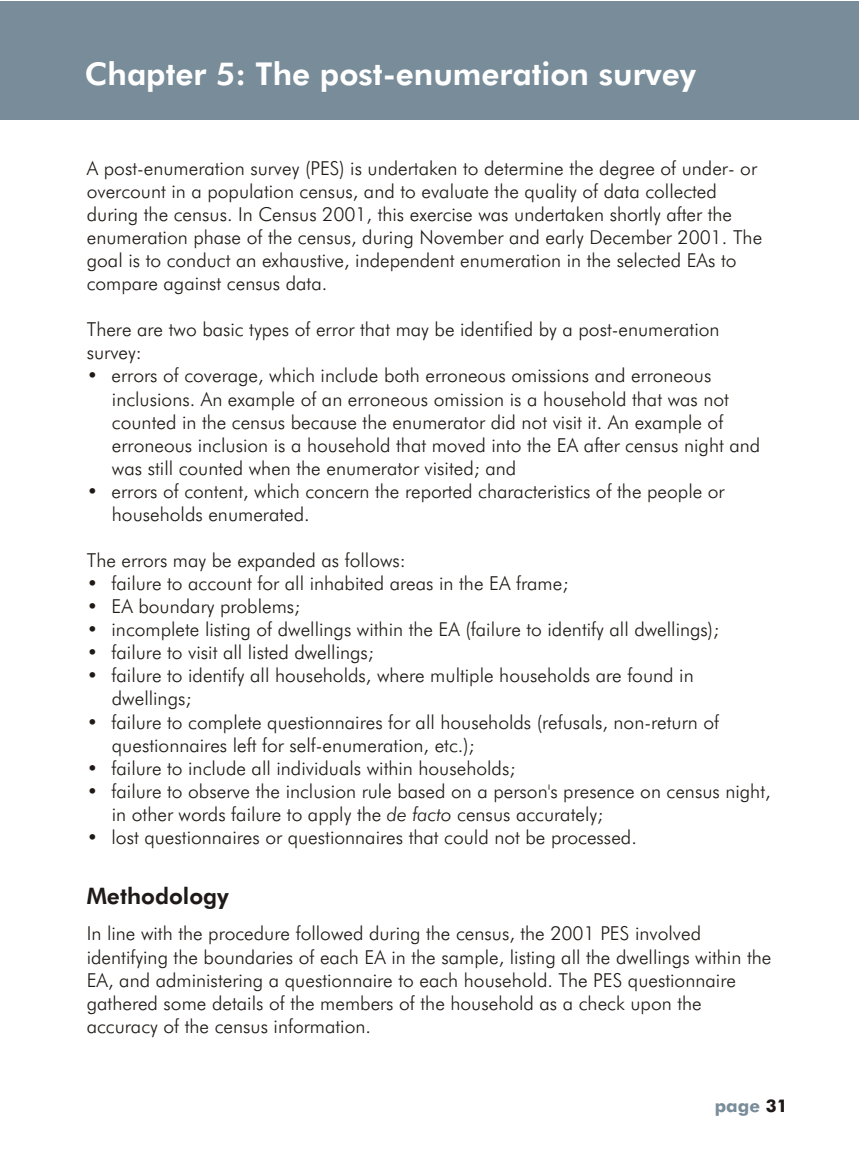
<style>
.page{position:relative;width:860px;height:1162px;background:#fff}
.page>*{position:absolute;margin:0;border:0;box-sizing:border-box;transform-origin:0 0}
.t1{font:31.5px "Futura Hv BT";color:#fff}
.t2{font:22.75px "Futura Hv BT";color:#1f1a17}
.t3{font:19.25px/23.1px "Futura Lt BT";color:#1f1a17}
.t4{font:700 17.5px "Futura Md BT";color:#788c99}
.s1{font-style:italic}
.s2{color:#1f1a17}
</style>
<div class="page">
<div style="left:0;top:1px;width:858px;height:119px;background:#788c99"></div>
<h1 class="t1" style="left:85px;top:61px;width:612px">Chapter 5: The post-enumeration survey</h1>
<p class="t3" style="left:87px;top:158px;width:676px">A post-enumeration survey (PES) is undertaken to determine the degree of under- or overcount in a population census, and to evaluate the quality of data collected during the census. In Census 2001, this exercise was undertaken shortly after the enumeration phase of the census, during November and early December 2001. The goal is to conduct an exhaustive, independent enumeration in the selected EAs to compare against census data.</p>
<p class="t3" style="left:87px;top:320px;width:634px">There are two basic types of error that may be identified by a post-enumeration survey:</p>
<p class="t3" style="left:112px;top:366px;width:649px;text-indent:-25px">• errors of coverage, which include both erroneous omissions and erroneous inclusions. An example of an erroneous omission is a household that was not counted in the census because the enumerator did not visit it. An example of erroneous inclusion is a household that moved into the EA after census night and was still counted when the enumerator visited; and</p>
<p class="t3" style="left:112px;top:481px;width:614px;text-indent:-25px">• errors of content, which concern the reported characteristics of the people or households enumerated.</p>
<p class="t3" style="left:87px;top:550px;width:320px">The errors may be expanded as follows:</p>
<p class="t3" style="left:87px;top:574px;width:483px">• failure to account for all inhabited areas in the EA frame;</p>
<p class="t3" style="left:87px;top:597px;width:215px">• EA boundary problems;</p>
<p class="t3" style="left:87px;top:620px;width:633px">• incomplete listing of dwellings within the EA (failure to identify all dwellings);</p>
<p class="t3" style="left:87px;top:643px;width:288px">• failure to visit all listed dwellings;</p>
<p class="t3" style="left:112px;top:666px;width:583px;text-indent:-25px">• failure to identify all households, where multiple households are found in dwellings;</p>
<p class="t3" style="left:112px;top:712px;width:608px;text-indent:-25px">• failure to complete questionnaires for all households (refusals, non-return of questionnaires left for self-enumeration, etc.);</p>
<p class="t3" style="left:87px;top:758px;width:430px">• failure to include all individuals within households;</p>
<p class="t3" style="left:112px;top:781px;width:660px;text-indent:-25px">• failure to observe the inclusion rule based on a person's presence on census night, in other words failure to apply the <span class="s1">de facto</span> census accurately;</p>
<p class="t3" style="left:87px;top:827px;width:551px">• lost questionnaires or questionnaires that could not be processed.</p>
<p class="t2" style="left:87px;top:887px;width:144px">Methodology</p>
<p class="t3" style="left:87px;top:924px;width:686px">In line with the procedure followed during the census, the 2001 PES involved identifying the boundaries of each EA in the sample, listing all the dwellings within the EA, and administering a questionnaire to each household. The PES questionnaire gathered some details of the members of the household as a check upon the accuracy of the census information.</p>
<p class="t4" style="left:714px;top:1099px;width:74px">page <span class="s2">31</span></p>
</div>
